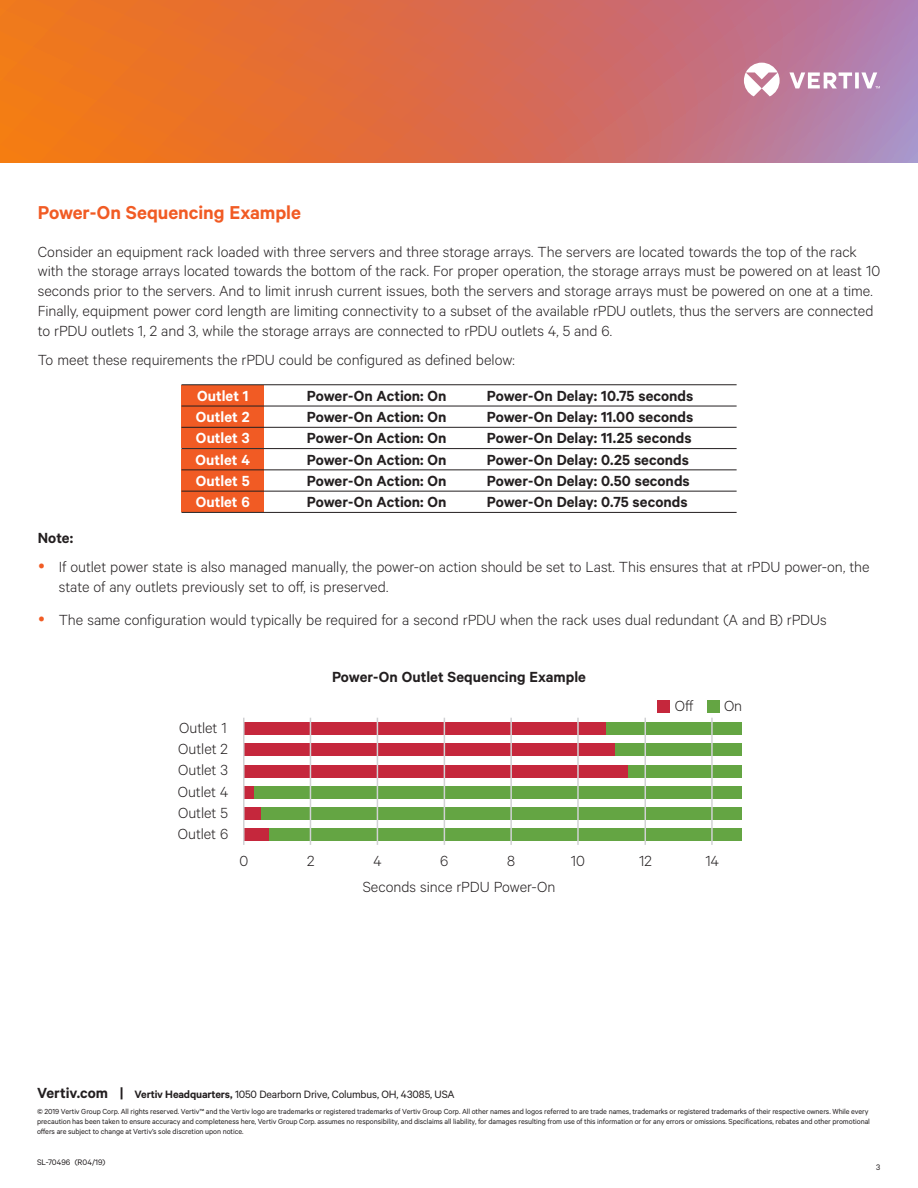
<style>
.page{position:relative;width:918px;height:1188px;background:#fff}
.page>*{position:absolute;margin:0;border:0;box-sizing:border-box;transform-origin:0 0}
.t1{font:600 21px "Calibre";color:#f15b24}
.t2{font:300 16.5px/19.8px "Calibre";color:#231f20}
.t3{font:600 16.5px "Calibre";color:#231f20}
.t4{font:600 16.5px "Calibre";color:#fff}
.t5{font:12px "Calibre";letter-spacing:-.015em;color:#231f20}
.t6{font:9px "Calibre";color:#231f20}
.t7{font:8.25px/9.8px "Calibre";letter-spacing:-.01em;color:#231f20}
.s1{font-weight:600;font-size:16.5px}
.s2{font-weight:600}
</style>
<div class="page">
<svg style="left:0;top:0;width:918px;height:162px;background:#d77153"></svg>
<svg style="left:744px;top:63px;width:136px;height:33px"></svg>
<div style="left:182px;top:385px;width:82px;height:21px;background:#f15b24"></div>
<div style="left:182px;top:449px;width:82px;height:20px;background:#f15b24"></div>
<div style="left:182px;top:406px;width:82px;height:21px;background:#f15b24"></div>
<div style="left:182px;top:470px;width:82px;height:21px;background:#f15b24"></div>
<div style="left:182px;top:428px;width:82px;height:20px;background:#f15b24"></div>
<div style="left:182px;top:492px;width:82px;height:20px;background:#f15b24"></div>
<hr style="left:182px;top:384px;width:555px;height:1px;background:#231f20">
<hr style="left:182px;top:406px;width:555px;height:1px;background:#231f20">
<hr style="left:182px;top:469px;width:555px;height:1px;background:#231f20">
<hr style="left:182px;top:427px;width:555px;height:1px;background:#231f20">
<hr style="left:182px;top:491px;width:555px;height:1px;background:#231f20">
<hr style="left:182px;top:448px;width:555px;height:1px;background:#231f20">
<hr style="left:182px;top:512px;width:555px;height:1px;background:#231f20">
<div style="left:244px;top:722px;width:363px;height:13px;background:#c5273c"></div>
<div style="left:607px;top:722px;width:135px;height:13px;background:#64a543"></div>
<div style="left:244px;top:743px;width:372px;height:13px;background:#c5273c"></div>
<div style="left:616px;top:743px;width:126px;height:13px;background:#64a543"></div>
<div style="left:244px;top:786px;width:10px;height:12px;background:#c5273c"></div>
<div style="left:254px;top:786px;width:488px;height:12px;background:#64a543"></div>
<div style="left:244px;top:807px;width:17px;height:13px;background:#c5273c"></div>
<div style="left:261px;top:807px;width:481px;height:13px;background:#64a543"></div>
<div style="left:244px;top:828px;width:26px;height:13px;background:#c5273c"></div>
<div style="left:270px;top:828px;width:472px;height:13px;background:#64a543"></div>
<div style="left:244px;top:765px;width:384px;height:12px;background:#c5273c"></div>
<div style="left:628px;top:765px;width:114px;height:12px;background:#64a543"></div>
<hr style="left:243px;top:718px;width:2px;height:127px;background:#d1d2d4">
<hr style="left:310px;top:718px;width:1px;height:127px;background:#d1d2d4">
<hr style="left:377px;top:718px;width:1px;height:127px;background:#d1d2d4">
<hr style="left:444px;top:718px;width:1px;height:127px;background:#d1d2d4">
<hr style="left:510px;top:718px;width:2px;height:127px;background:#d1d2d4">
<hr style="left:577px;top:718px;width:2px;height:127px;background:#d1d2d4">
<hr style="left:645px;top:718px;width:1px;height:127px;background:#d1d2d4">
<hr style="left:711px;top:718px;width:2px;height:127px;background:#d1d2d4">
<div style="left:657px;top:700px;width:13px;height:13px;background:#c5273c"></div>
<div style="left:707px;top:700px;width:13px;height:13px;background:#64a543"></div>
<p class="t1" style="left:38px;top:200px;width:265px">Power-On Sequencing Example</p>
<p class="t2" style="left:38px;top:241px;width:844px">Consider an equipment rack loaded with three servers and three storage arrays. The servers are located towards the top of the rack with the storage arrays located towards the bottom of the rack. For proper operation, the storage arrays must be powered on at least 10 seconds prior to the servers. And to limit inrush current issues, both the servers and storage arrays must be powered on one at a time.<br>Finally, equipment power cord length are limiting connectivity to a subset of the available rPDU outlets, thus the servers are connected to rPDU outlets 1, 2 and 3, while the storage arrays are connected to rPDU outlets 4, 5 and 6.</p>
<p class="t2" style="left:38px;top:349px;width:478px">To meet these requirements the rPDU could be configured as defined below:</p>
<p class="t4" style="left:197px;top:386px;width:53px">Outlet 1</p>
<p class="t3" style="left:307px;top:386px;width:141px">Power-On Action: On</p>
<p class="t3" style="left:487px;top:386px;width:208px">Power-On Delay: 10.75 seconds</p>
<p class="t4" style="left:196px;top:407px;width:55px">Outlet 2</p>
<p class="t3" style="left:307px;top:407px;width:141px">Power-On Action: On</p>
<p class="t3" style="left:487px;top:407px;width:208px">Power-On Delay: 11.00 seconds</p>
<p class="t4" style="left:196px;top:428px;width:55px">Outlet 3</p>
<p class="t3" style="left:307px;top:428px;width:141px">Power-On Action: On</p>
<p class="t3" style="left:487px;top:428px;width:206px">Power-On Delay: 11.25 seconds</p>
<p class="t4" style="left:196px;top:450px;width:56px">Outlet 4</p>
<p class="t3" style="left:307px;top:450px;width:141px">Power-On Action: On</p>
<p class="t3" style="left:487px;top:450px;width:204px">Power-On Delay: 0.25 seconds</p>
<p class="t4" style="left:196px;top:471px;width:55px">Outlet 5</p>
<p class="t3" style="left:307px;top:471px;width:141px">Power-On Action: On</p>
<p class="t3" style="left:487px;top:471px;width:204px">Power-On Delay: 0.50 seconds</p>
<p class="t4" style="left:196px;top:492px;width:56px">Outlet 6</p>
<p class="t3" style="left:307px;top:492px;width:141px">Power-On Action: On</p>
<p class="t3" style="left:487px;top:492px;width:202px">Power-On Delay: 0.75 seconds</p>
<p class="t3" style="left:38px;top:528px;width:37px">Note:</p>
<p class="t2" style="left:59px;top:556px;width:812px">If outlet power state is also managed manually, the power-on action should be set to Last. This ensures that at rPDU power-on, the state of any outlets previously set to off, is preserved.</p>
<p class="t2" style="left:59px;top:609px;width:769px">The same configuration would typically be required for a second rPDU when the rack uses dual redundant (A and B) rPDUs</p>
<p class="t2" style="left:179px;top:717px;width:49px">Outlet 1</p>
<p class="t2" style="left:178px;top:738px;width:51px">Outlet 2</p>
<p class="t2" style="left:178px;top:760px;width:51px">Outlet 3</p>
<p class="t2" style="left:178px;top:781px;width:52px">Outlet 4</p>
<p class="t2" style="left:178px;top:802px;width:52px">Outlet 5</p>
<p class="t2" style="left:178px;top:824px;width:52px">Outlet 6</p>
<p class="t3" style="left:332px;top:668px;width:255px">Power-On Outlet Sequencing Example</p>
<p class="t2" style="left:675px;top:695px;width:20px">Off</p>
<p class="t2" style="left:724px;top:695px;width:20px">On</p>
<p class="t2" style="left:239px;top:850px;width:10px">0</p>
<p class="t2" style="left:307px;top:850px;width:9px">2</p>
<p class="t2" style="left:373px;top:850px;width:10px">4</p>
<p class="t2" style="left:440px;top:850px;width:10px">6</p>
<p class="t2" style="left:507px;top:850px;width:9px">8</p>
<p class="t2" style="left:571px;top:850px;width:16px">10</p>
<p class="t2" style="left:639px;top:850px;width:14px">12</p>
<p class="t2" style="left:705px;top:850px;width:15px">14</p>
<p class="t2" style="left:363px;top:876px;width:194px">Seconds since rPDU Power-On</p>
<p class="t5" style="left:37px;top:1087px;width:419px"><span class="s1">Vertiv.com |</span> <span class="s2">Vertiv Headquarters,</span> 1050 Dearborn Drive, Columbus, OH, 43085, USA</p>
<p class="t7" style="left:37px;top:1107px;width:834px">© 2019 Vertiv Group Corp. All rights reserved. Vertiv™ and the Vertiv logo are trademarks or registered trademarks of Vertiv Group Corp. All other names and logos referred to are trade names, trademarks or registered trademarks of their respective owners. While every precaution has been taken to ensure accuracy and completeness here, Vertiv Group Corp. assumes no responsibility, and disclaims all liability, for damages resulting from use of this information or for any errors or omissions. Specifications, rebates and other promotional offers are subject to change at Vertiv’s sole discretion upon notice.</p>
<p class="t6" style="left:37px;top:1157px;width:70px">SL-70496 (R04/19)</p>
<p class="t6" style="left:876px;top:1162px;width:6px">3</p>
</div>
